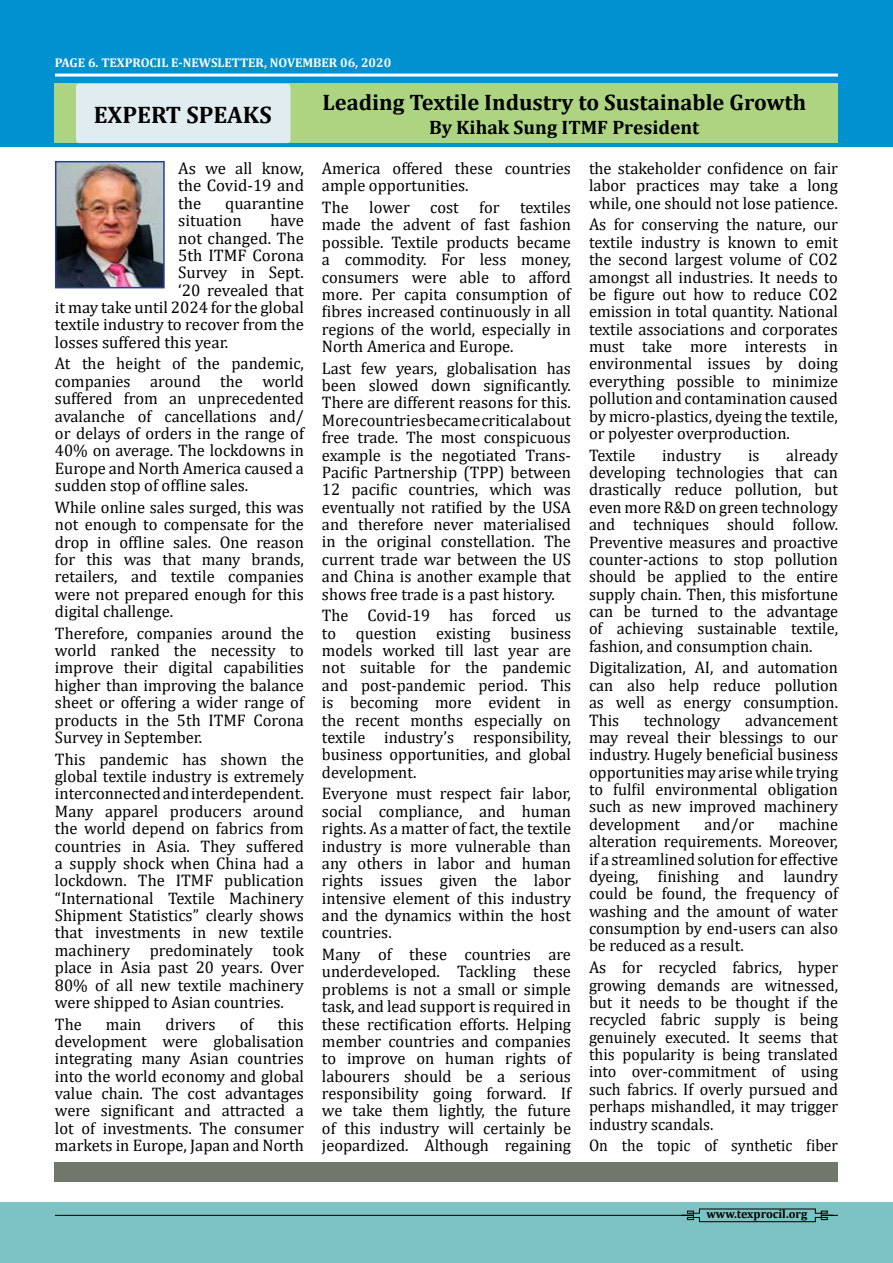
<style>
.page{position:relative;width:893px;height:1263px;background:#fff}
.page>*{position:absolute;margin:0;border:0;box-sizing:border-box;transform-origin:0 0}
.t1{font:700 24px "Cambria";color:#000}
.t2{font:700 22.5px "Cambria";color:#000}
.t3{font:700 19.5px "Cambria";color:#000}
.t4{font:16.8px/17.4px "Cambria";color:#000;text-align:justify}
.t5{font:16.8px "Cambria";color:#000;scale:.93 1}
.t6{font:700 12.75px "Cambria";color:#fff}
.t7{font:700 12px "Cambria";color:#000}
</style>
<div class="page">
<div style="left:0;top:0;width:893px;height:147px;background:#0091d1"></div>
<div style="left:0;top:1202px;width:893px;height:61px;background:#7ec3c3"></div>
<hr style="left:55px;top:1215px;width:783px;height:1px;background:#000">
<svg style="left:681px;top:1208px;width:153px;height:14px"></svg>
<hr style="left:55px;top:74px;width:783px;height:3px;background:#fff">
<div style="left:55px;top:84px;width:783px;height:59px;background:#add581"></div>
<div style="left:76px;top:84px;width:214px;height:59px;background:#e0ecef;border-radius:4px"></div>
<div style="left:54px;top:1162px;width:783px;height:20px;background:#6f786a"></div>
<img style="left:58px;top:164px;width:104px;height:121px">
<div style="left:55px;top:161px;width:110px;height:127px;border:2px solid #25408f"></div>
<p class="t6" style="left:55px;top:55px;width:338px">PAGE 6. TEXPROCIL E-NEWSLETTER, NOVEMBER 06, 2020</p>
<h1 class="t1" style="left:94px;top:100px;width:179px">EXPERT SPEAKS</h1>
<p class="t4" style="left:178px;top:160px;width:127px">As we all know, the Covid-19 and the</p>
<p class="t4" style="left:178px;top:194px;width:127px;text-indent:47px">quarantine situation</p>
<p class="t4" style="left:270px;top:212px;width:35px">have</p>
<p class="t4" style="left:178px;top:229px;width:127px">not changed. The</p>
<p class="t4" style="left:178px;top:246px;width:127px">5th ITMF Corona</p>
<p class="t4" style="left:178px;top:264px;width:127px">Survey in Sept.</p>
<p class="t4" style="left:178px;top:281px;width:127px">‘20 revealed that</p>
<p class="t4" style="left:55px;top:298px;width:250px">it may take until 2024 for the global</p>
<p class="t4" style="left:55px;top:316px;width:250px">textile industry to recover from the</p>
<p class="t4" style="left:55px;top:333px;width:175px">losses suffered this year.</p>
<p class="t4" style="left:55px;top:355px;width:251px">At the height of the pandemic, companies around the world suffered from an unprecedented avalanche of cancellations and/ or delays of orders in the range of 40% on average. The lockdowns in Europe and North America caused a sudden stop of offline sales.</p>
<p class="t4" style="left:55px;top:498px;width:251px">While online sales surged, this was not enough to compensate for the drop in offline sales. One reason for this was that many brands, retailers, and textile companies were not prepared enough for this digital challenge.</p>
<p class="t4" style="left:55px;top:624px;width:251px">Therefore, companies around the world ranked the necessity to improve their digital capabilities higher than improving the balance sheet or offering a wider range of products in the 5th ITMF Corona Survey in September.</p>
<p class="t4" style="left:55px;top:750px;width:251px">This pandemic has shown the global textile industry is extremely interconnected and interdependent.<br>Many apparel producers around the world depend on fabrics from countries in Asia. They suffered a supply shock when China had a lockdown. The ITMF publication “International Textile Machinery Shipment Statistics” clearly shows that investments in new textile machinery predominately took place in Asia past 20 years. Over 80% of all new textile machinery were shipped to Asian countries.</p>
<p class="t4" style="left:55px;top:1015px;width:28px">The</p>
<p class="t4" style="left:106px;top:1015px;width:37px">main</p>
<p class="t4" style="left:166px;top:1015px;width:52px">drivers</p>
<p class="t4" style="left:240px;top:1015px;width:15px">of</p>
<p class="t4" style="left:55px;top:1015px;width:251px;text-indent:223px">this development were globalisation integrating many Asian countries into the world economy and global value chain. The cost advantages were significant and attracted a lot of investments. The consumer markets in Europe, Japan and North</p>
<h2 class="t2" style="left:322px;top:89px;width:485px">Leading Textile Industry to Sustainable Growth</h2>
<p class="t3" style="left:429px;top:116px;width:272px">By Kihak Sung ITMF President</p>
<p class="t4" style="left:322px;top:159px;width:251px">America offered these countries ample opportunities.</p>
<p class="t4" style="left:322px;top:198px;width:251px">The lower cost for textiles made the advent of fast fashion possible. Textile products became a commodity. For less money, consumers were able to afford more. Per capita consumption of fibres increased continuously in all regions of the world, especially in North America and Europe.</p>
<p class="t4" style="left:322px;top:359px;width:251px">Last few years, globalisation has been slowed down significantly.<br>There are different reasons for this.<br>More countries became critical about free trade. The most conspicuous example is the negotiated Trans-Pacific Partnership (TPP) between 12 pacific countries, which was eventually not ratified by the USA and therefore never materialised in the original constellation. The current trade war between the US and China is another example that shows free trade is a past history.</p>
<p class="t4" style="left:322px;top:607px;width:251px">The Covid-19 has forced us to question existing business models worked till last year are not suitable for the pandemic and post-pandemic period. This is becoming more evident in the recent months especially on textile industry’s responsibility, business opportunities, and global development.</p>
<p class="t4" style="left:322px;top:785px;width:251px">Everyone must respect fair labor, social compliance, and human rights. As a matter of fact, the textile industry is more vulnerable than any others in labor and human rights issues given the labor intensive element of this industry and the dynamics within the host countries.</p>
<p class="t4" style="left:322px;top:945px;width:251px">Many of these countries are underdeveloped. Tackling these problems is not a small or simple task, and lead support is required in these rectification efforts. Helping member countries and companies to improve on human rights of labourers should be a serious responsibility going forward. If we take them lightly, the future of this industry will certainly be jeopardized. Although regaining</p>
<p class="t4" style="left:589px;top:159px;width:251px">the stakeholder confidence on fair labor practices may take a long while, one should not lose patience.</p>
<p class="t4" style="left:589px;top:216px;width:251px">As for conserving the nature, our textile industry is known to emit the second largest volume of CO2 amongst all industries. It needs to be figure out how to reduce CO2 emission in total quantity. National textile associations and corporates must take more interests in environmental issues by doing everything possible to minimize pollution and contamination caused by micro-plastics, dyeing the textile, or polyester overproduction.</p>
<p class="t4" style="left:589px;top:446px;width:48px">Textile</p>
<p class="t4" style="left:662px;top:446px;width:61px">industry</p>
<p class="t4" style="left:748px;top:446px;width:13px">is</p>
<p class="t4" style="left:589px;top:446px;width:251px;text-indent:197px">already developing technologies that can drastically reduce pollution, but even more R&amp;D on green technology and techniques should follow.<br>Preventive measures and proactive counter-actions to stop pollution should be applied to the entire supply chain. Then, this misfortune can be turned to the advantage of achieving sustainable textile, fashion, and consumption chain.</p>
<p class="t4" style="left:589px;top:659px;width:251px">Digitalization, AI, and automation can also help reduce pollution as well as energy consumption.<br>This</p>
<p class="t4" style="left:589px;top:711px;width:251px;text-indent:156px">advancement may reveal their blessings to our industry. Hugely beneficial business opportunities may arise while trying to fulfil environmental obligation such as new improved machinery development</p>
<p class="t4" style="left:644px;top:711px;width:78px">technology</p>
<p class="t4" style="left:589px;top:815px;width:251px;text-indent:190px">machine alteration requirements. Moreover, if a streamlined solution for effective dyeing, finishing and laundry could be found, the frequency of washing and the amount of water consumption by end-users can also be reduced as a result.</p>
<p class="t4" style="left:589px;top:959px;width:251px">As for recycled fabrics, hyper growing demands are witnessed, but it needs to be thought if the recycled fabric supply is being genuinely executed. It seems that this popularity is being translated into over-commitment of using such fabrics. If overly pursued and perhaps mishandled, it may trigger industry scandals.</p>
<p class="t5" style="left:589px;top:1135px;width:269px">On the topic of synthetic fiber</p>
<p class="t4" style="left:705px;top:815px;width:51px">and/or</p>
<p class="t7" style="left:706px;top:1206px;width:102px">www.texprocil.org</p>
</div>
